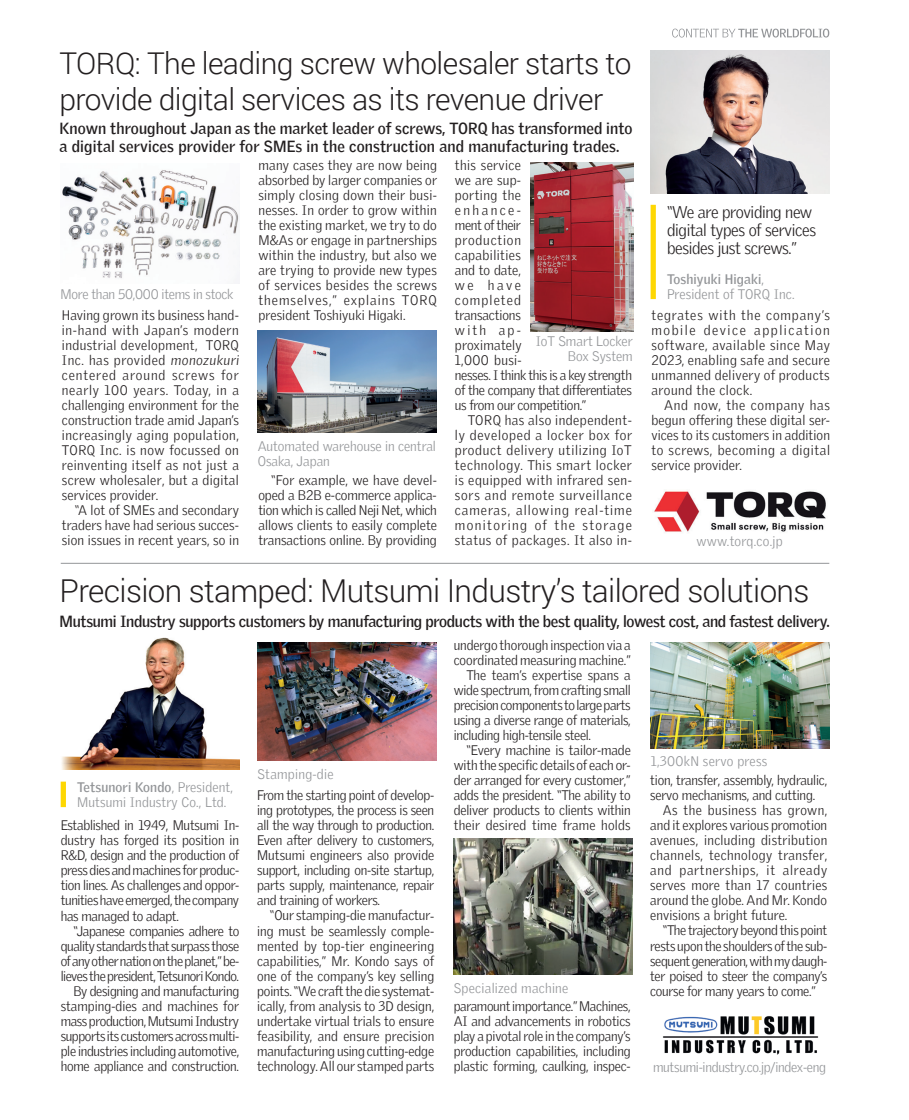
<style>
.page{position:relative;width:909px;height:1120px;background:#fff}
.page>*{position:absolute;margin:0;border:0;box-sizing:border-box;transform-origin:0 0}
.t1{font:300 31.5px "Roboto";letter-spacing:-.02em;color:#231f20}
.t2{font:300 30px/36px "Roboto";letter-spacing:-.02em;color:#231f20}
.t3{font:300 16.5px/18px "Griffith Gothic";letter-spacing:-.02em;color:#231f20}
.t4{font:700 15.75px/18px "Griffith Gothic";letter-spacing:-.005em;color:#231f20}
.t5{font:300 13.5px/15px "Griffith Gothic";letter-spacing:-.005em;color:#231f20;text-align:justify}
.t6{font:300 13.5px/15px "Griffith Gothic";letter-spacing:.03em;color:#231f20}
.t7{font:300 13.5px/15px "Griffith Gothic";letter-spacing:-.025em;color:#231f20;text-align:right}
.t8{font:300 13.5px/15px "Griffith Gothic";color:#939598}
.t9{font:300 13.5px "Griffith Gothic";letter-spacing:-.03em;color:#231f20}
.t10{font:300 13.5px "Griffith Gothic";letter-spacing:-.02em;color:#939598}
.t11{font:300 13.5px "Griffith Gothic";letter-spacing:.02em;color:#231f20}
.t12{font:300 13.5px "Griffith Gothic";letter-spacing:.035em;color:#231f20}
.t13{font:300 13.5px "Griffith Gothic";letter-spacing:.02em;color:#939598}
.t14{font:300 13.5px "Griffith Gothic";letter-spacing:.025em;color:#231f20}
.t15{font:300 13.5px "Griffith Gothic";letter-spacing:.055em;color:#231f20}
.s1{font-weight:700}
</style>
<div class="page">
<svg style="left:672px;top:29px;width:157px;height:9px"></svg>
<hr style="left:61px;top:563px;width:768px;height:1px;background:#939598">
<div style="left:61px;top:781px;width:5px;height:26px;background:#fed702"></div>
<img style="left:61px;top:637px;width:179px;height:132px">
<img style="left:257px;top:642px;width:179px;height:119px">
<img style="left:651px;top:642px;width:179px;height:106px">
<img style="left:454px;top:838px;width:179px;height:136px">
<img style="left:663px;top:1016px;width:156px;height:39px">
<div style="left:651px;top:205px;width:5px;height:94px;background:#fed702"></div>
<img style="left:651px;top:50px;width:179px;height:143px">
<img style="left:530px;top:162px;width:103px;height:169px">
<img style="left:258px;top:331px;width:179px;height:101px">
<img style="left:62px;top:170px;width:177px;height:109px">
<img style="left:654px;top:491px;width:172px;height:41px">
<h2 class="t2" style="left:60px;top:45px;width:573px">TORQ: The leading screw wholesaler starts to provide digital services as its revenue driver</h2>
<p class="t4" style="left:60px;top:119px;width:575px">Known throughout Japan as the market leader of screws, TORQ has transformed into a digital services provider for SMEs in the construction and manufacturing trades.</p>
<p class="t10" style="left:61px;top:286px;width:174px">More than 50,000 items in stock</p>
<p class="t6" style="left:62px;top:307px;width:180px">Having grown its business hand&shy;in-hand with Japan’s modern industrial development, TORQ<br>Inc. has provided monozukuri centered around screws for nearly 100 years. Today, in a challenging environment for the construction trade amid Japan’s increasingly aging population,<br>TORQ Inc. is now focussed on reinventing itself as not just a screw wholesaler, but a digital services provider.</p>
<p class="t5" style="left:62px;top:502px;width:179px;text-indent:13px">“A lot of SMEs and secondary traders have had serious succes&shy;sion issues in recent years, so in</p>
<p class="t5" style="left:258px;top:157px;width:180px">many cases they are now being absorbed by larger companies or simply closing down their busi&shy;nesses. In order to grow within the existing market, we try to do M&amp;As or engage in partnerships within the industry, but also we are trying to provide new types of services besides the screws themselves,” explains TORQ president Toshiyuki Higaki.</p>
<p class="t8" style="left:258px;top:438px;width:180px">Automated warehouse in central<br>Osaka, Japan</p>
<p class="t5" style="left:258px;top:472px;width:180px;text-indent:13px">“For example, we have devel&shy;oped a B2B e-commerce applica&shy;tion which is called Neji Net, which allows clients to easily complete transactions online. By providing</p>
<p class="t5" style="left:455px;top:157px;width:179px;text-align:left">this service<br>we are sup-<br>porting the<br>enhance-<br>ment of their<br>production<br>capabilities<br>and to date,<br>we have<br>completed<br>transactions<br>with ap-<br>proximately<br>1,000 busi-<br>nesses. I think this is a key strength of the company that differentiates us from our competition.”</p>
<p class="t5" style="left:455px;top:412px;width:179px;text-indent:13px">TORQ has also independent&shy;ly developed a locker box for product delivery utilizing IoT technology. This smart locker is equipped with infrared sen&shy;sors and remote surveillance cameras, allowing real-time monitoring of the storage status of packages. It also in-</p>
<p class="t8" style="left:536px;top:333px;width:98px;text-align:right">IoT Smart Locker<br>Box System</p>
<p class="t3" style="left:667px;top:203px;width:151px">“We are providing new digital types of services besides just screws.”</p>
<p class="t8" style="left:667px;top:271px;width:129px"><span class="s1">Toshiyuki Higaki</span>,<br>President of TORQ Inc.</p>
<p class="t5" style="left:651px;top:307px;width:180px">tegrates with the company’s mobile device application software, available since May 2023, enabling safe and secure unmanned delivery of products around the clock.</p>
<p class="t5" style="left:651px;top:397px;width:180px;text-indent:13px">And now, the company has begun offering these digital ser&shy;vices to its customers in addition to screws, becoming a digital service provider.</p>
<p class="t8" style="left:696px;top:533px;width:88px">www.torq.co.jp</p>
<h1 class="t1" style="left:60px;top:568px;width:751px">Precision stamped: Mutsumi Industry’s tailored solutions</h1>
<p class="t4" style="left:60px;top:612px;width:772px">Mutsumi Industry supports customers by manufacturing products with the best quality, lowest cost, and fastest delivery.</p>
<p class="t8" style="left:77px;top:779px;width:157px"><span class="s1">Tetsunori Kondo</span>, President,<br>Mutsumi Industry Co., Ltd.</p>
<p class="t5" style="left:61px;top:817px;width:180px">Established in 1949, Mutsumi In&shy;dustry has forged its position in R&amp;D, design and the production of press dies and machines for produc&shy;tion lines. As challenges and oppor&shy;tunities have emerged, the company has managed to adapt.</p>
<p class="t7" style="left:61px;top:922px;width:180px">“Japanese companies adhere to quality standards that surpass those of any other nation on the planet,” be&shy;lieves the president, Tetsunori Kondo.<br>By designing and manufacturing stamping-dies and machines for mass production, Mutsumi Industry supports its customers across multi&shy;ple industries including automotive, home appliance and construction.</p>
<p class="t13" style="left:257px;top:766px;width:78px">Stamping-die</p>
<p class="t5" style="left:257px;top:787px;width:179px">From the starting point of develop&shy;ing prototypes, the process is seen all the way through to production.<br>Even after delivery to customers, Mutsumi engineers also provide support, including on-site startup, parts supply, maintenance, repair and training of workers.</p>
<p class="t5" style="left:257px;top:907px;width:179px;text-indent:13px">“Our stamping-die manufactur&shy;ing must be seamlessly comple&shy;mented by top-tier engineering capabilities,” Mr. Kondo says of one of the company’s key selling points. “We craft the die systemat&shy;ically, from analysis to 3D design, undertake virtual trials to ensure feasibility, and ensure precision manufacturing using cutting-edge technology. All our stamped parts</p>
<p class="t5" style="left:454px;top:637px;width:179px">undergo thorough inspection via a</p>
<p class="t5" style="left:454px;top:652px;width:179px">coordinated measuring machine.”</p>
<p class="t5" style="left:466px;top:667px;width:166px">The team’s expertise spans a</p>
<p class="t5" style="left:454px;top:682px;width:179px">wide spectrum, from crafting small</p>
<p class="t9" style="left:454px;top:697px;width:178px">precision components to large parts</p>
<p class="t5" style="left:454px;top:712px;width:179px">using a diverse range of materials,</p>
<p class="t5" style="left:454px;top:727px;width:139px">including high-tensile steel.</p>
<p class="t5" style="left:466px;top:742px;width:166px">“Every machine is tailor-made</p>
<p class="t5" style="left:454px;top:757px;width:179px">with the specific details of each or-</p>
<p class="t5" style="left:454px;top:772px;width:179px">der arranged for every customer,”</p>
<p class="t5" style="left:454px;top:787px;width:179px">adds the president. “The ability to</p>
<p class="t5" style="left:454px;top:802px;width:179px">deliver products to clients within</p>
<p class="t11" style="left:454px;top:817px;width:178px">their desired time frame holds</p>
<p class="t13" style="left:454px;top:979px;width:116px">Specialized machine</p>
<p class="t5" style="left:454px;top:997px;width:179px">paramount importance.” Machines, AI and advancements in robotics play a pivotal role in the company’s production capabilities, including plastic forming, caulking, inspec-</p>
<p class="t13" style="left:651px;top:752px;width:118px">1,300kN servo press</p>
<p class="t5" style="left:650px;top:772px;width:179px">tion, transfer, assembly, hydraulic,</p>
<p class="t5" style="left:650px;top:787px;width:167px">servo mechanisms, and cutting.</p>
<p class="t12" style="left:663px;top:802px;width:166px">As the business has grown,</p>
<p class="t5" style="left:650px;top:817px;width:179px">and it explores various promotion</p>
<p class="t14" style="left:650px;top:832px;width:179px">avenues, including distribution</p>
<p class="t12" style="left:650px;top:847px;width:179px">channels, technology transfer,</p>
<p class="t15" style="left:650px;top:862px;width:179px">and partnerships, it already</p>
<p class="t11" style="left:650px;top:877px;width:179px">serves more than 17 countries</p>
<p class="t5" style="left:650px;top:892px;width:179px">around the globe. And Mr. Kondo</p>
<p class="t5" style="left:650px;top:907px;width:139px">envisions a bright future.</p>
<p class="t5" style="left:663px;top:922px;width:166px">“The trajectory beyond this point</p>
<p class="t5" style="left:650px;top:937px;width:179px">rests upon the shoulders of the sub-</p>
<p class="t9" style="left:650px;top:952px;width:179px">sequent generation, with my daugh-</p>
<p class="t5" style="left:650px;top:967px;width:179px">ter poised to steer the company’s</p>
<p class="t5" style="left:650px;top:982px;width:167px">course for many years to come.”</p>
<p class="t10" style="left:653px;top:1059px;width:175px">mutsumi-industry.co.jp/index-eng</p>
</div>
